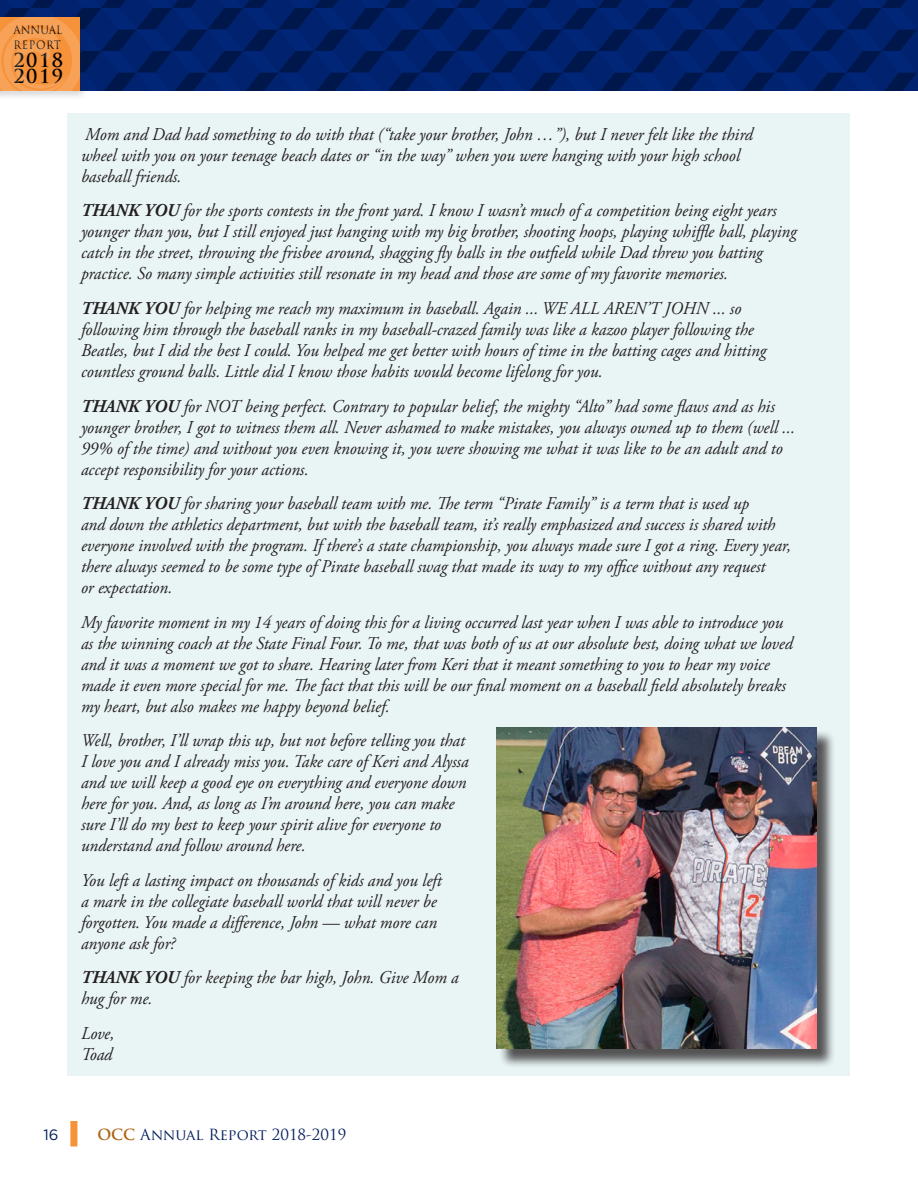
<style>
.page{position:relative;width:918px;height:1188px;background:#fff}
.page>*{position:absolute;margin:0;border:0;box-sizing:border-box;transform-origin:0 0}
.t1{font:700 18.9px/16.2px "Trajan Pro";letter-spacing:.08em;color:#000}
.t2{font:italic 18px/21px "Adobe Garamond Pro";color:#231f20;scale:.95 1}
.t3{font:15px "Trajan Pro";color:#011d5c}
.t4{font:15px "Gotham";color:#011d5c}
.t5{font:11.25px/14.4px "Trajan Pro";letter-spacing:.005em;color:#000;scale:.92 1}
.s1{font-weight:700}
.s2{font-weight:700;color:#ad6312}
</style>
<div class="page">
<div style="left:70px;top:1121px;width:7px;height:25px;background:#f69238"></div>
<div style="left:0;top:14px;width:89px;height:88px;background:#231f20;opacity:.2"></div>
<svg style="left:0;top:0;width:918px;height:91px;background:#122864"></svg>
<div style="left:68px;top:113px;width:782px;height:963px;background:#e9f4f5"></div>
<div style="left:499px;top:730px;width:337px;height:338px;background:#231f20;opacity:.75"></div>
<img style="left:497px;top:727px;width:319px;height:322px">
<p class="t5" style="left:13px;top:23px;width:55px">ANNUAL<br>REPORT</p>
<p class="t1" style="left:13px;top:52px;width:51px">2018<br>2019</p>
<p class="t2" style="left:81px;top:124px;width:709px">Mom and Dad had something to do with that (“take your brother, John …”), but I never felt like the third wheel with you on your teenage beach dates or “in the way” when you were hanging with your high school baseball friends.</p>
<p class="t2" style="left:81px;top:201px;width:755px"><span class="s1">THANK YOU</span> for the sports contests in the front yard. I know I wasn’t much of a competition being eight years younger than you, but I still enjoyed just hanging with my big brother, shooting hoops, playing whiffle ball, playing catch in the street, throwing the frisbee around, shagging fly balls in the outfield while Dad threw you batting practice. So many simple activities still resonate in my head and those are some of my favorite memories.</p>
<p class="t2" style="left:81px;top:298px;width:723px"><span class="s1">THANK YOU</span> for helping me reach my maximum in baseball. Again ... WE ALL AREN’T JOHN ... so following him through the baseball ranks in my baseball-crazed family was like a kazoo player following the Beatles, but I did the best I could. You helped me get better with hours of time in the batting cages and hitting countless ground balls. Little did I know those habits would become lifelong for you.</p>
<p class="t2" style="left:81px;top:396px;width:753px"><span class="s1">THANK YOU</span> for NOT being perfect. Contrary to popular belief, the mighty “Alto” had some flaws and as his younger brother, I got to witness them all. Never ashamed to make mistakes, you always owned up to them (well ...<br>99% of the time) and without you even knowing it, you were showing me what it was like to be an adult and to accept responsibility for your actions.</p>
<p class="t2" style="left:81px;top:493px;width:749px"><span class="s1">THANK YOU</span> for sharing your baseball team with me. The term “Pirate Family” is a term that is used up<br>and down the athletics department, but with the baseball team, it’s really emphasized and success is shared with everyone involved with the program. If there’s a state championship, you always made sure I got a ring. Every year, there always seemed to be some type of Pirate baseball swag that made its way to my office without any request<br>or expectation.</p>
<p class="t2" style="left:81px;top:612px;width:751px">My favorite moment in my 14 years of doing this for a living occurred last year when I was able to introduce you as the winning coach at the State Final Four. To me, that was both of us at our absolute best, doing what we loved and it was a moment we got to share. Hearing later from Keri that it meant something to you to hear my voice made it even more special for me. The fact that this will be our final moment on a baseball field absolutely breaks my heart, but also makes me happy beyond belief.</p>
<p class="t2" style="left:81px;top:730px;width:410px">Well, brother, I’ll wrap this up, but not before telling you that I love you and I already miss you. Take care of Keri and Alyssa and we will keep a good eye on everything and everyone down here for you. And, as long as I’m around here, you can make sure I’ll do my best to keep your spirit alive for everyone to understand and follow around here.</p>
<p class="t2" style="left:81px;top:870px;width:381px">You left a lasting impact on thousands of kids and you left a mark in the collegiate baseball world that will never be forgotten. You made a difference, John — what more can anyone ask for?</p>
<p class="t2" style="left:81px;top:967px;width:399px"><span class="s1">THANK YOU</span> for keeping the bar high, John. Give Mom a hug for me.</p>
<p class="t2" style="left:81px;top:1023px;width:37px">Love,<br>Toad</p>
<p class="t4" style="left:43px;top:1125px;width:17px">16</p>
<p class="t3" style="left:97px;top:1125px;width:250px"><span class="s2">OCC</span> Annual Report 2018-2019</p>
</div>
